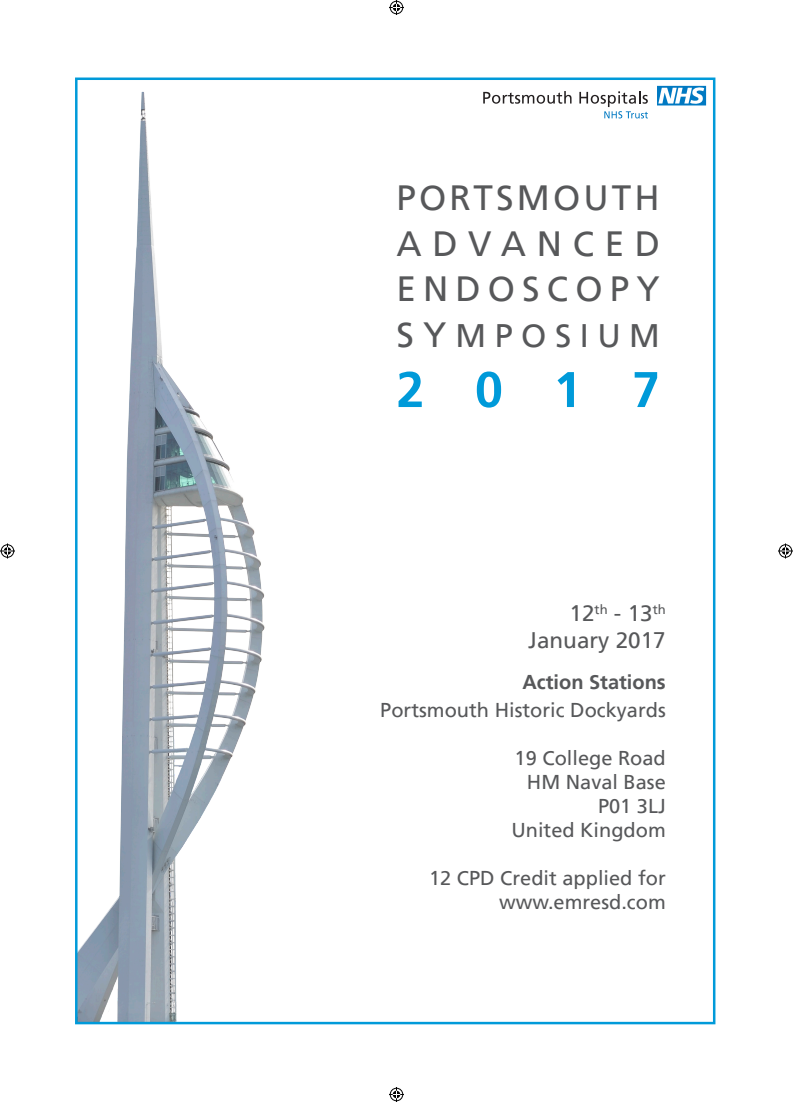
<style>
.page{position:relative;width:793px;height:1102px;background:#fff}
.page>*{position:absolute;margin:0;border:0;box-sizing:border-box;transform-origin:0 0}
.t1{font:700 50px "Frutiger";color:#009ad9}
.t2{font:35px "Frutiger";letter-spacing:.09em;color:#57585a}
.t3{font:35px "Frutiger";letter-spacing:.205em;color:#57585a}
.t4{font:35px "Frutiger";letter-spacing:.305em;color:#57585a}
.t5{font:32.5px "Frutiger";letter-spacing:.26em;color:#57585a}
.t6{font:22.5px "Frutiger";color:#57585a}
.t7{font:20px "Frutiger";color:#57585a}
.t8{font:700 20px "Frutiger";color:#57585a}
.s1{font-size:35px}
</style>
<div class="page">
<img style="left:78px;top:91px;width:187px;height:930px">
<svg style="left:657px;top:86px;width:49px;height:19px"></svg>
<svg style="left:483px;top:91px;width:89px;height:13px"></svg>
<svg style="left:579px;top:91px;width:69px;height:27px"></svg>
<svg style="left:389px;top:0;width:15px;height:15px"></svg>
<svg style="left:389px;top:1087px;width:15px;height:14px"></svg>
<svg style="left:0;top:543px;width:15px;height:15px"></svg>
<svg style="left:778px;top:543px;width:15px;height:15px"></svg>
<p class="t2" style="left:396px;top:177px;width:265px">PORTSMOUTH</p>
<p class="t4" style="left:396px;top:223px;width:265px">ADVANCED</p>
<p class="t3" style="left:396px;top:268px;width:265px">ENDOSCOPY</p>
<p class="t5" style="left:396px;top:316px;width:265px"><span class="s1">SY</span>MPOSIUM</p>
<p class="t1" style="left:396px;top:360px;width:265px">2017</p>
<p class="t6" style="left:569px;top:600px;width:98px">12<sup>th</sup> - 13<sup>th</sup></p>
<p class="t6" style="left:528px;top:627px;width:139px">January 2017</p>
<p class="t8" style="left:522px;top:670px;width:145px">Action Stations</p>
<p class="t7" style="left:380px;top:698px;width:287px">Portsmouth Historic Dockyards</p>
<p class="t7" style="left:515px;top:746px;width:153px">19 College Road</p>
<p class="t7" style="left:527px;top:770px;width:140px">HM Naval Base</p>
<p class="t7" style="left:598px;top:794px;width:69px">P01 3LJ</p>
<p class="t7" style="left:511px;top:818px;width:156px">United Kingdom</p>
<p class="t7" style="left:429px;top:866px;width:238px">12 CPD Credit applied for</p>
<p class="t7" style="left:499px;top:890px;width:168px">www.emresd.com</p>
</div>
